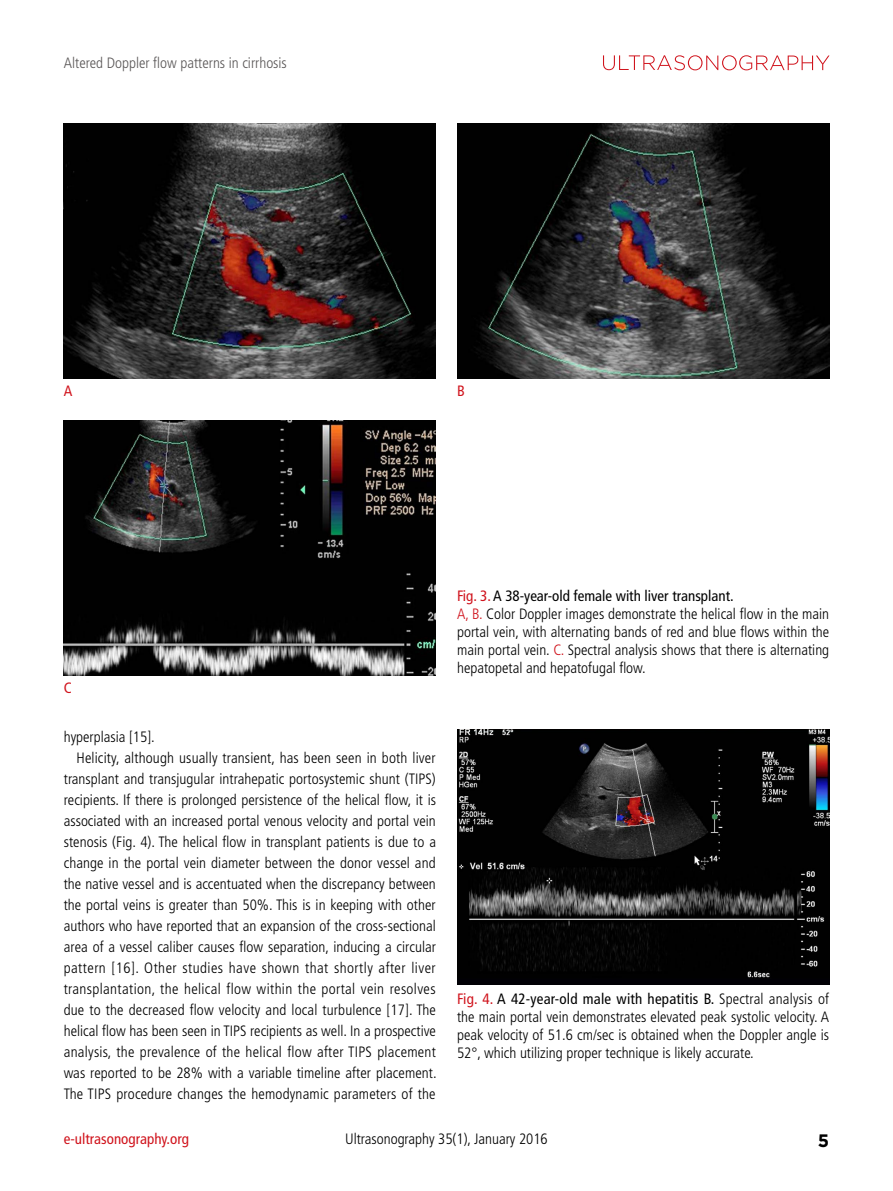
<style>
.page{position:relative;width:893px;height:1191px;background:#fff}
.page>*{position:absolute;margin:0;border:0;box-sizing:border-box;transform-origin:0 0}
.t1{font:700 18px "Gotham";color:#000}
.t2{font:300 condensed 15px/18px "Frutiger LT Std";color:#000}
.t3{font:300 condensed 15px "Frutiger LT Std";letter-spacing:.025em;color:#000}
.t4{font:300 condensed 15px "Frutiger LT Std";letter-spacing:.02em;color:#000}
.t5{font:300 condensed 15px "Frutiger LT Std";letter-spacing:.03em;color:#000}
.t6{font:300 condensed 15px "Frutiger LT Std";color:#5a5757}
.t7{font:condensed 15px "Frutiger LT Std";color:#d0131c}
.s1{font-weight:400;color:#d0131c}
.s2{font-weight:400}
.s3{color:#d0131c}
</style>
<div class="page">
<svg style="left:603px;top:55px;width:226px;height:15px"></svg>
<img style="left:64px;top:123px;width:372px;height:255px">
<img style="left:457px;top:123px;width:372px;height:255px">
<img style="left:64px;top:420px;width:372px;height:255px">
<img style="left:457px;top:729px;width:372px;height:255px">
<p class="t6" style="left:64px;top:54px;width:225px">Altered Doppler flow patterns in cirrhosis</p>
<p class="t7" style="left:64px;top:382px;width:10px">A</p>
<p class="t7" style="left:457px;top:382px;width:9px">B</p>
<p class="t7" style="left:64px;top:679px;width:10px">C</p>
<p class="t2" style="left:64px;top:728px;width:93px">hyperplasia [15].</p>
<p class="t2" style="left:77px;top:749px;width:361px">Helicity, although usually transient, has been seen in both liver</p>
<p class="t2" style="left:64px;top:770px;width:374px">transplant and transjugular intrahepatic portosystemic shunt (TIPS)</p>
<p class="t2" style="left:64px;top:791px;width:374px">recipients. If there is prolonged persistence of the helical flow, it is</p>
<p class="t2" style="left:64px;top:812px;width:374px">associated with an increased portal venous velocity and portal vein</p>
<p class="t2" style="left:64px;top:833px;width:374px">stenosis (Fig. 4). The helical flow in transplant patients is due to a</p>
<p class="t2" style="left:64px;top:854px;width:373px">change in the portal vein diameter between the donor vessel and</p>
<p class="t2" style="left:64px;top:875px;width:374px">the native vessel and is accentuated when the discrepancy between</p>
<p class="t2" style="left:64px;top:896px;width:373px">the portal veins is greater than 50%. This is in keeping with other</p>
<p class="t2" style="left:64px;top:917px;width:374px">authors who have reported that an expansion of the cross-sectional</p>
<p class="t2" style="left:64px;top:938px;width:374px">area of a vessel caliber causes flow separation, inducing a circular</p>
<p class="t5" style="left:64px;top:959px;width:373px">pattern [16]. Other studies have shown that shortly after liver</p>
<p class="t3" style="left:64px;top:980px;width:373px">transplantation, the helical flow within the portal vein resolves</p>
<p class="t2" style="left:64px;top:1001px;width:374px">due to the decreased flow velocity and local turbulence [17]. The</p>
<p class="t2" style="left:64px;top:1022px;width:374px">helical flow has been seen in TIPS recipients as well. In a prospective</p>
<p class="t4" style="left:64px;top:1043px;width:374px">analysis, the prevalence of the helical flow after TIPS placement</p>
<p class="t2" style="left:64px;top:1064px;width:374px">was reported to be 28% with a variable timeline after placement.</p>
<p class="t2" style="left:64px;top:1085px;width:373px">The TIPS procedure changes the hemodynamic parameters of the</p>
<p class="t2" style="left:457px;top:587px;width:374px"><span class="s1">Fig. 3.</span> <span class="s2">A 38-year-old female with liver transplant.<br></span><span class="s3">A, B.</span> Color Doppler images demonstrate the helical flow in the main portal vein, with alternating bands of red and blue flows within the main portal vein. <span class="s3">C.</span> Spectral analysis shows that there is alternating hepatopetal and hepatofugal flow.</p>
<p class="t2" style="left:457px;top:989px;width:374px;text-align:justify"><span class="s1">Fig. 4.</span> <span class="s2">A 42-year-old male with hepatitis B.</span> Spectral analysis of the main portal vein demonstrates elevated peak systolic velocity. A peak velocity of 51.6 cm/sec is obtained when the Doppler angle is 52°, which utilizing proper technique is likely accurate.</p>
<p class="t7" style="left:64px;top:1130px;width:127px">e-ultrasonography.org</p>
<p class="t2" style="left:345px;top:1130px;width:204px">Ultrasonography 35(1), January 2016</p>
<p class="t1" style="left:818px;top:1130px;width:13px">5</p>
</div>
